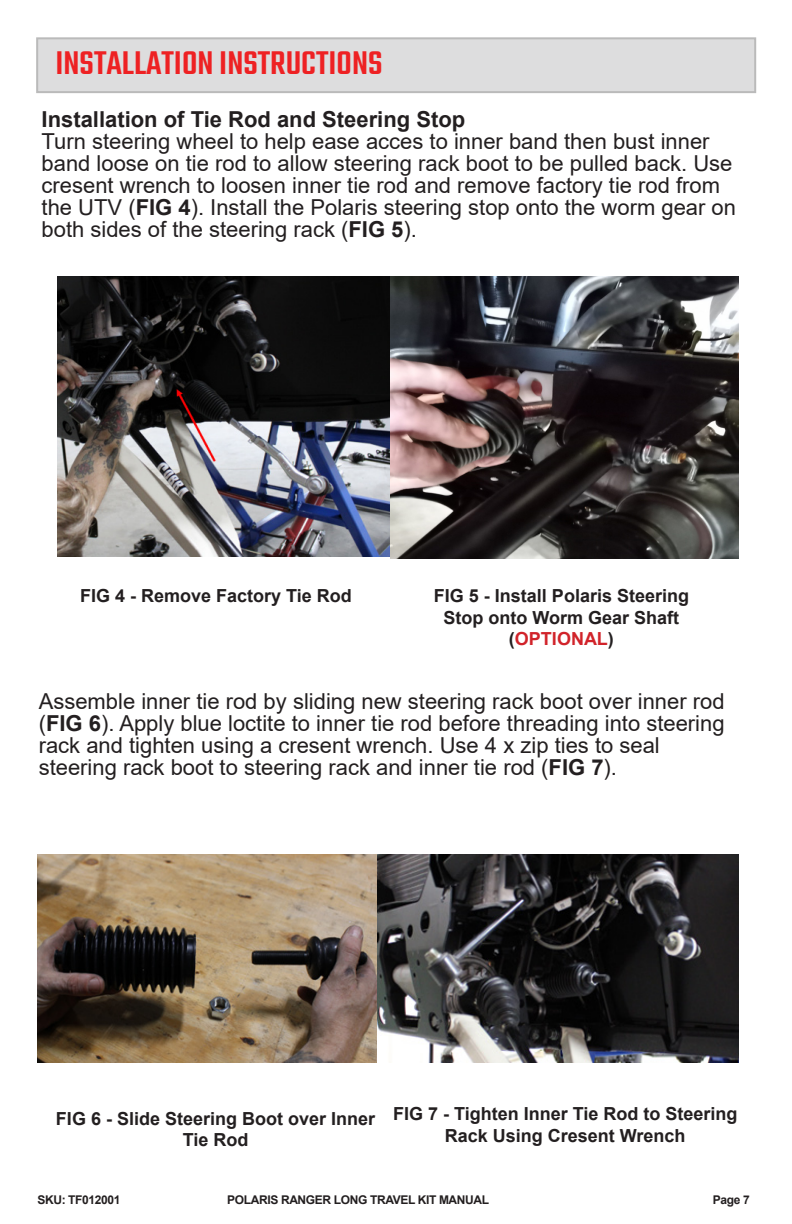
<style>
.page{position:relative;width:792px;height:1224px;background:#fff}
.page>*{position:absolute;margin:0;border:0;box-sizing:border-box;transform-origin:0 0}
.t1{font:500 36px "Teko";color:#ee2123}
.t2{font:22px/22px "Arial";color:#231f20}
.t3{font:700 22px "Arial";color:#231f20}
.t4{font:700 18px/21.6px "Arial";color:#231f20;text-align:center}
.t5{font:700 18px "Arial";color:#d1232a}
.t6{font:700 12px "Arial";letter-spacing:-.03em;color:#231f20}
.s1{font-weight:700}
.s2{color:#231f20}
</style>
<div class="page">
<div style="left:37px;top:38px;width:718px;height:54px;background:#ddddde"></div>
<div style="left:36px;top:37px;width:720px;height:56px;border:2px solid #bababa"></div>
<img style="left:58px;top:277px;width:332px;height:280px">
<img style="left:37px;top:854px;width:702px;height:209px">
<img style="left:390px;top:276px;width:349px;height:283px">
<p class="t1" style="left:56px;top:42px;width:328px">INSTALLATION INSTRUCTIONS</p>
<p class="t3" style="left:42px;top:104px;width:425px">Installation of Tie Rod and Steering Stop</p>
<p class="t2" style="left:42px;top:130px;width:696px">Turn steering wheel to help ease acces to inner band then bust inner band loose on tie rod to allow steering rack boot to be pulled back. Use cresent wrench to loosen inner tie rod and remove factory tie rod from the UTV (<span class="s1">FIG 4</span>). Install the Polaris steering stop onto the worm gear on both sides of the steering rack (<span class="s1">FIG 5</span>).</p>
<p class="t4" style="left:80px;top:585px;width:273px">FIG 4 - Remove Factory Tie Rod</p>
<p class="t4" style="left:434px;top:585px;width:257px">FIG 5 - Install Polaris Steering<br>Stop onto Worm Gear Shaft</p>
<p class="t5" style="left:509px;top:626px;width:106px"><span class="s2">(</span>OPTIONAL<span class="s2">)</span></p>
<p class="t2" style="left:39px;top:690px;width:687px">Assemble inner tie rod by sliding new steering rack boot over inner rod (<span class="s1">FIG 6</span>). Apply blue loctite to inner tie rod before threading into steering rack and tighten using a cresent wrench. Use 4 x zip ties to seal steering rack boot to steering rack and inner tie rod (<span class="s1">FIG 7</span>).</p>
<p class="t4" style="left:56px;top:1108px;width:321px">FIG 6 - Slide Steering Boot over Inner<br>Tie Rod</p>
<p class="t4" style="left:393px;top:1104px;width:346px">FIG 7 - Tighten Inner Tie Rod to Steering<br>Rack Using Cresent Wrench</p>
<p class="t6" style="left:37px;top:1191px;width:85px">SKU: TF012001</p>
<p class="t6" style="left:227px;top:1191px;width:263px">POLARIS RANGER LONG TRAVEL KIT MANUAL</p>
<p class="t6" style="left:713px;top:1191px;width:38px">Page 7</p>
</div>
